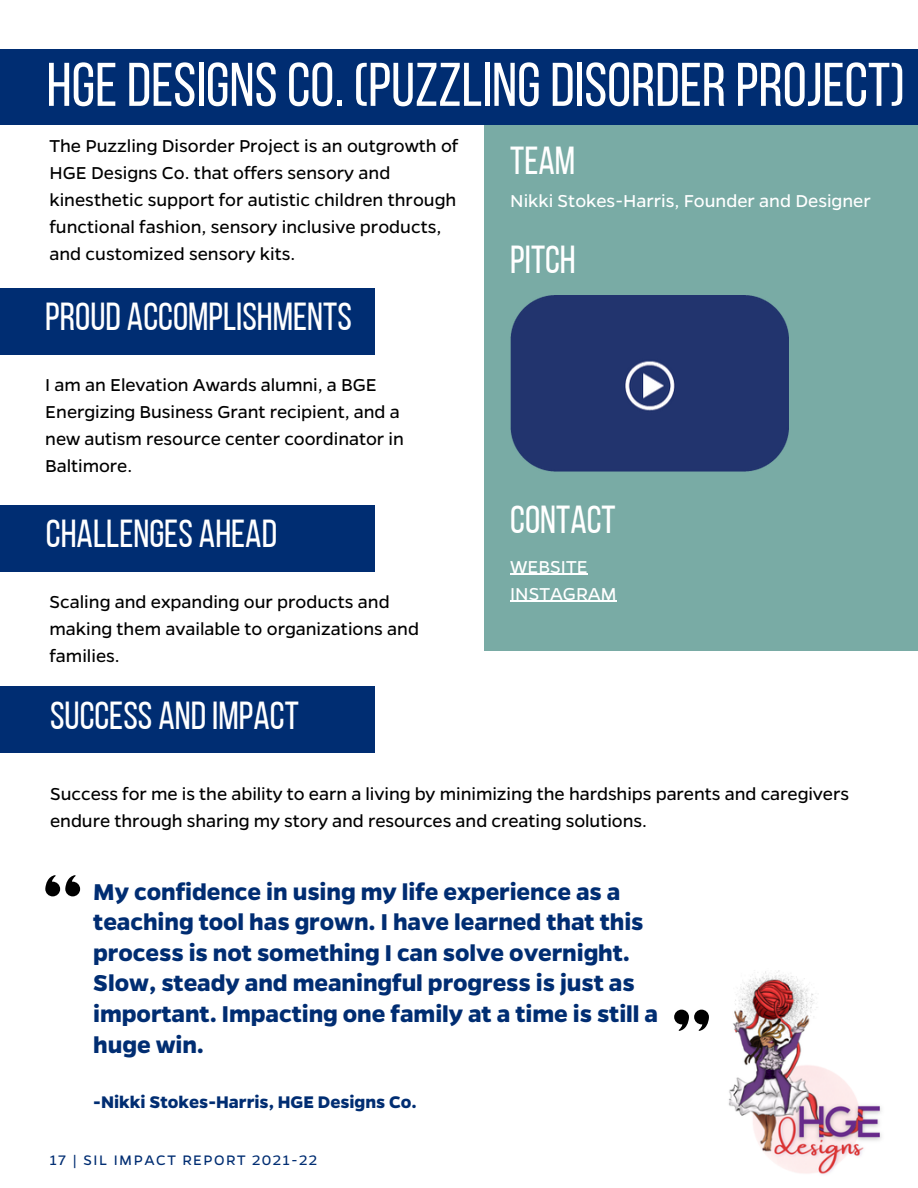
<style>
.page{position:relative;width:918px;height:1188px;background:#fff}
.page>*{position:absolute;margin:0;border:0;box-sizing:border-box;transform-origin:0 0}
.t1{font:61.5px "Bebas Neue";color:#fff}
.t2{font:39px "Bebas Neue";color:#fff}
.t3{font:700 25.8px/30.6px "Gentona";letter-spacing:-.005em;color:#002d72}
.t4{font:19.5px/27px "Gentona";color:#000}
.t5{font:19.5px/27px "Gentona";color:#fff}
.t6{font:700 19.05px "Gentona";color:#002d72}
.t7{font:15.6px "Gentona";letter-spacing:.1em;color:#002d72}
</style>
<div class="page">
<div style="left:484px;top:116px;width:434px;height:535px;background:#79aba5"></div>
<div style="left:0;top:49px;width:918px;height:75px;background:#002d72"></div>
<div style="left:0;top:288px;width:375px;height:66px;background:#002d72"></div>
<div style="left:0;top:505px;width:375px;height:67px;background:#002d72"></div>
<div style="left:0;top:687px;width:375px;height:66px;background:#002d72"></div>
<img style="left:699px;top:970px;width:183px;height:205px">
<hr style="left:510px;top:574px;width:78px;height:1px;background:#fff">
<hr style="left:510px;top:601px;width:107px;height:1px;background:#fff">
<svg style="left:45px;top:875px;width:35px;height:21px"></svg>
<svg style="left:674px;top:1010px;width:35px;height:21px"></svg>
<img style="left:510px;top:295px;width:278px;height:177px">
<h1 class="t1" style="left:47px;top:60px;width:860px">HGEDESIGNSCO. (PUZZLINGDISORDERPROJECT)</h1>
<p class="t4" style="left:49px;top:131px;width:410px">The Puzzling Disorder Project is an outgrowth of HGE Designs Co. that offers sensory and kinesthetic support for autistic children through functional fashion, sensory inclusive products, and customized sensory kits.</p>
<h2 class="t2" style="left:510px;top:145px;width:67px">TEAM</h2>
<p class="t5" style="left:510px;top:187px;width:362px">Nikki Stokes-Harris, Founder and Designer</p>
<h2 class="t2" style="left:510px;top:244px;width:67px">PITCH</h2>
<h2 class="t2" style="left:45px;top:301px;width:308px">PROUD ACCOMPLISHMENTS</h2>
<p class="t4" style="left:45px;top:371px;width:360px">I am an Elevation Awards alumni, a BGE Energizing Business Grant recipient, and a new autism resource center coordinator in Baltimore.</p>
<h2 class="t2" style="left:46px;top:518px;width:233px">CHALLENGES AHEAD</h2>
<p class="t4" style="left:49px;top:587px;width:371px">Scaling and expanding our products and making them available to organizations and families.</p>
<h2 class="t2" style="left:50px;top:700px;width:250px">SUCCESS ANDIMPACT</h2>
<h2 class="t2" style="left:510px;top:504px;width:107px">CONTACT</h2>
<p class="t5" style="left:510px;top:552px;width:108px">WEBSITE<br>INSTAGRAM</p>
<p class="t4" style="left:50px;top:779px;width:801px">Success for me is the ability to earn a living by minimizing the hardships parents and caregivers endure through sharing my story and resources and creating solutions.</p>
<p class="t3" style="left:93px;top:875px;width:566px">My confidence in using my life experience as a teaching tool has grown. I have learned that this process is not something I can solve overnight.<br>Slow, steady and meaningful progress is just as important. Impacting one family at a time is still a huge win.</p>
<p class="t6" style="left:93px;top:1089px;width:325px">-Nikki Stokes-Harris, HGE Designs Co.</p>
<p class="t7" style="left:49px;top:1150px;width:269px">17 | SIL IMPACT REPORT 2021-22</p>
</div>
